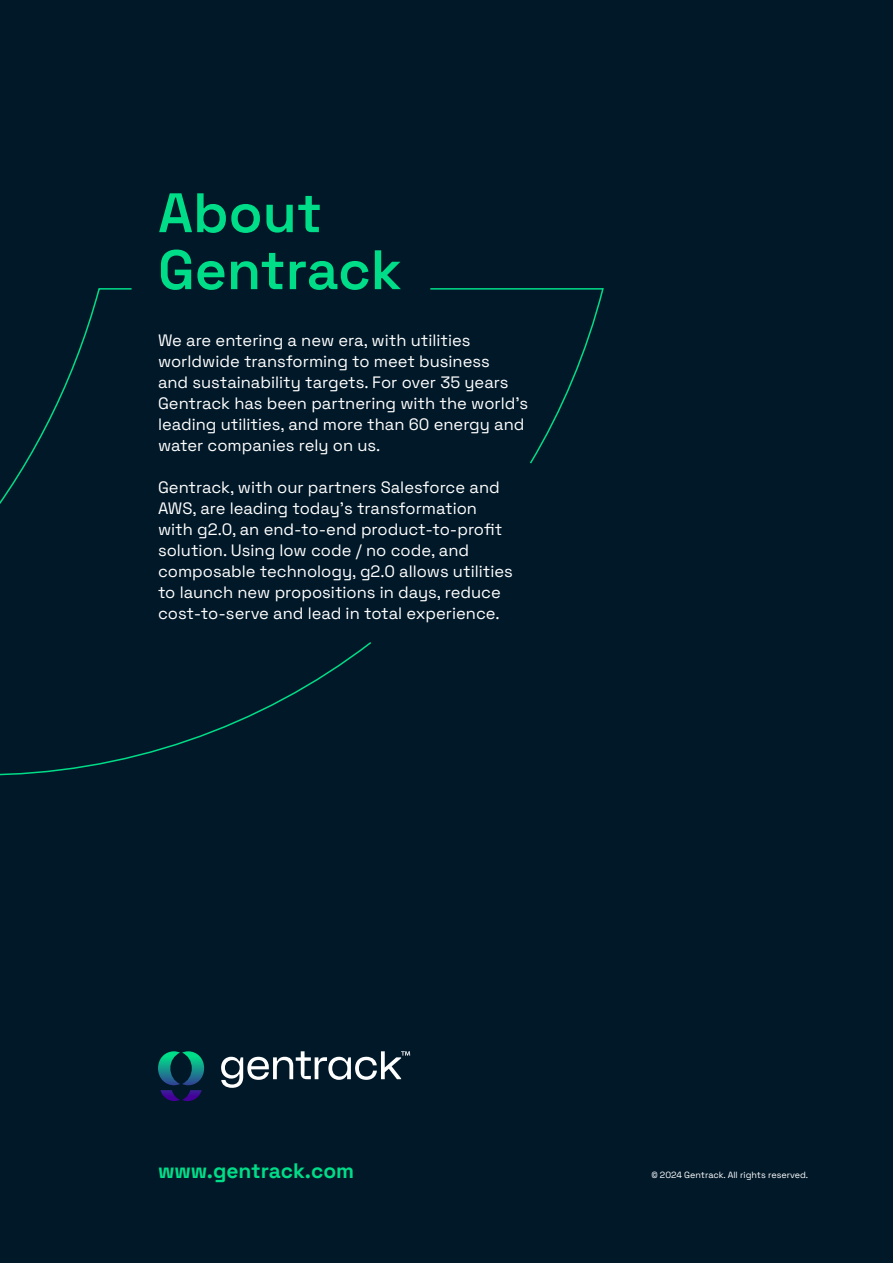
<style>
.page{position:relative;width:893px;height:1263px;background:#001828}
.page>*{position:absolute;margin:0;border:0;box-sizing:border-box;transform-origin:0 0}
.t1{font:600 55.5px/57px "Space Grotesk";color:#0d8}
.t2{font:700 21px "Space Grotesk";color:#0d8}
.t3{font:16.5px/21px "Space Grotesk";color:#fff}
.t4{font:9px "Space Grotesk";color:#fff}
</style>
<div class="page">
<svg style="left:158px;top:1051px;width:46px;height:50px"></svg>
<svg style="left:221px;top:1051px;width:189px;height:37px"></svg>
<svg style="left:430px;top:288px;width:174px;height:176px"></svg>
<svg style="left:0;top:288px;width:371px;height:488px"></svg>
<h1 class="t1" style="left:158px;top:181px;width:245px">About<br>Gentrack</h1>
<p class="t3" style="left:158px;top:329px;width:372px">We are entering a new era, with utilities worldwide transforming to meet business<br>and sustainability targets. For over 35 years Gentrack has been partnering with the world’s leading utilities, and more than 60 energy and water companies rely on us.</p>
<p class="t3" style="left:158px;top:476px;width:356px">Gentrack, with our partners Salesforce and AWS, are leading today’s transformation with g2.0, an end-to-end product-to-profit solution. Using low code / no code, and composable technology, g2.0 allows utilities to launch new propositions in days, reduce cost-to-serve and lead in total experience.</p>
<p class="t2" style="left:158px;top:1155px;width:198px">www.gentrack.com</p>
<p class="t4" style="left:651px;top:1168px;width:158px">© 2024 Gentrack. All rights reserved.</p>
</div>
